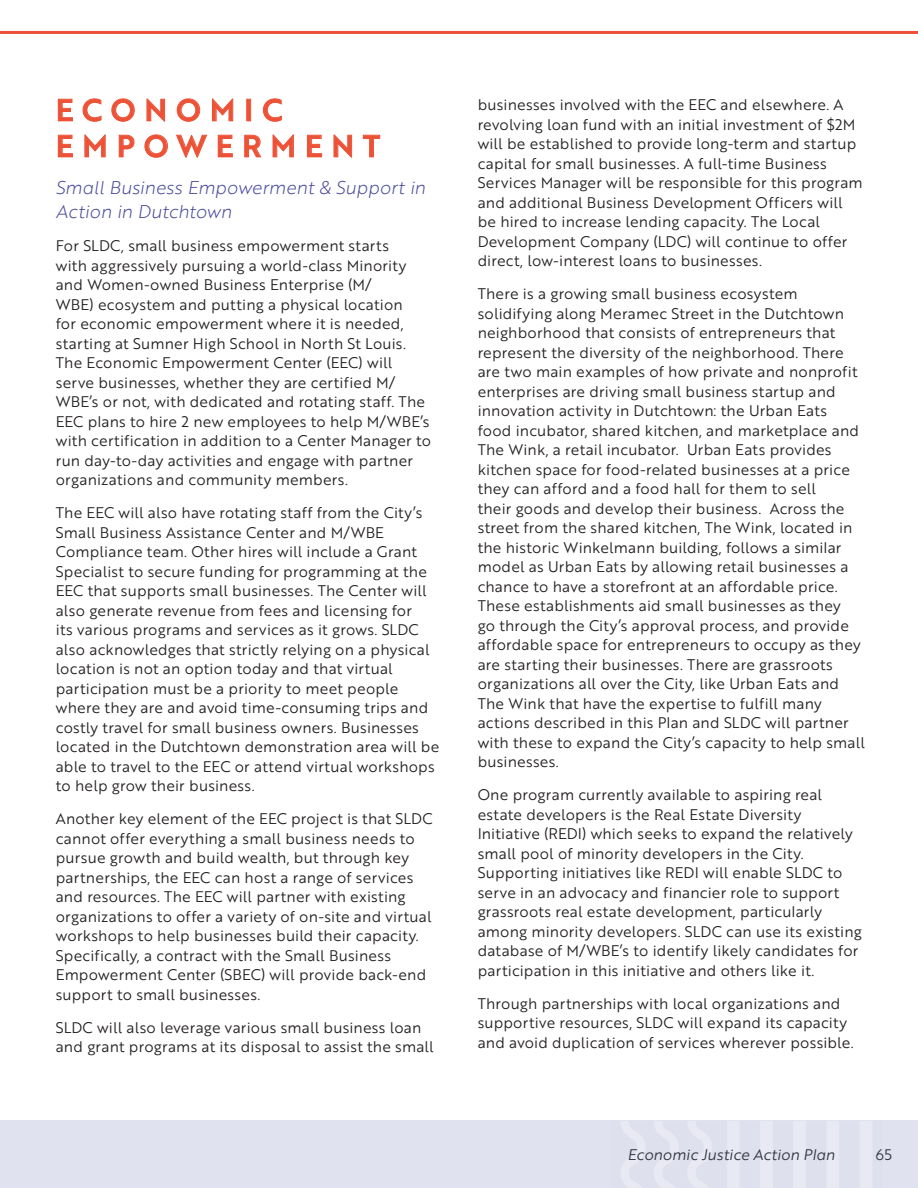
<style>
.page{position:relative;width:918px;height:1188px;background:#fff}
.page>*{position:absolute;margin:0;border:0;box-sizing:border-box;transform-origin:0 0}
.t1{font:30px/36px "Brother 1816 Medium";letter-spacing:.3em;color:#ed5136}
.t2{font:18px/24px "Brother 1816 Light Italic";color:#494a9b}
.t3{font:15px/19.5px "Brother 1816 Book";letter-spacing:.015em;color:#231f20}
.t4{font:15px "Brother 1816 Book Italic";color:#323640}
.t5{font:15px "Brother 1816 Book";color:#323640}
</style>
<div class="page">
<svg style="left:58px;top:98px;width:15px;height:24px"></svg>
<svg style="left:82px;top:98px;width:20px;height:24px"></svg>
<svg style="left:111px;top:98px;width:24px;height:24px"></svg>
<svg style="left:146px;top:98px;width:19px;height:24px"></svg>
<svg style="left:177px;top:98px;width:23px;height:24px"></svg>
<svg style="left:212px;top:98px;width:21px;height:24px"></svg>
<div style="left:246px;top:99px;width:5px;height:22px;border:1px solid #ed5136"></div>
<svg style="left:263px;top:98px;width:19px;height:24px"></svg>
<svg style="left:58px;top:134px;width:15px;height:24px"></svg>
<svg style="left:84px;top:134px;width:22px;height:24px"></svg>
<svg style="left:119px;top:134px;width:16px;height:24px"></svg>
<svg style="left:144px;top:134px;width:24px;height:24px"></svg>
<svg style="left:176px;top:134px;width:32px;height:24px"></svg>
<svg style="left:218px;top:134px;width:15px;height:24px"></svg>
<svg style="left:244px;top:134px;width:18px;height:24px"></svg>
<svg style="left:272px;top:134px;width:22px;height:24px"></svg>
<svg style="left:307px;top:134px;width:15px;height:24px"></svg>
<svg style="left:333px;top:134px;width:19px;height:24px"></svg>
<svg style="left:363px;top:134px;width:17px;height:24px"></svg>
<hr style="left:0;top:31px;width:918px;height:3px;background:#ed5136">
<div style="left:0;top:1120px;width:918px;height:68px;background:#e1e2f0"></div>
<h1 class="t1" style="left:56px;top:91px;width:326px">ECONOMIC<br>EMPOWERMENT</h1>
<p class="t2" style="left:56px;top:175px;width:371px">Small Business Empowerment &amp; Support in<br>Action in Dutchtown</p>
<p class="t3" style="left:56px;top:236px;width:377px">For SLDC, small business empowerment starts<br>with aggressively pursuing a world-class Minority and Women-owned Business Enterprise (M/<br>WBE) ecosystem and putting a physical location<br>for economic empowerment where it is needed, starting at Sumner High School in North St Louis.<br>The Economic Empowerment Center (EEC) will serve businesses, whether they are certified M/ WBE’s or not, with dedicated and rotating staff. The EEC plans to hire 2 new employees to help M/WBE’s with certification in addition to a Center Manager to run day-to-day activities and engage with partner organizations and community members.</p>
<p class="t3" style="left:56px;top:503px;width:385px">The EEC will also have rotating staff from the City’s Small Business Assistance Center and M/WBE Compliance team. Other hires will include a Grant Specialist to secure funding for programming at the EEC that supports small businesses. The Center will also generate revenue from fees and licensing for<br>its various programs and services as it grows. SLDC also acknowledges that strictly relying on a physical location is not an option today and that virtual participation must be a priority to meet people where they are and avoid time-consuming trips and costly travel for small business owners. Businesses located in the Dutchtown demonstration area will be able to travel to the EEC or attend virtual workshops to help grow their business.</p>
<p class="t3" style="left:56px;top:809px;width:378px">Another key element of the EEC project is that SLDC cannot offer everything a small business needs to pursue growth and build wealth, but through key partnerships, the EEC can host a range of services and resources. The EEC will partner with existing organizations to offer a variety of on-site and virtual workshops to help businesses build their capacity.<br>Specifically, a contract with the Small Business Empowerment Center (SBEC) will provide back-end support to small businesses.</p>
<p class="t3" style="left:56px;top:1017px;width:380px">SLDC will also leverage various small business loan and grant programs at its disposal to assist the small</p>
<p class="t3" style="left:478px;top:94px;width:387px">businesses involved with the EEC and elsewhere. A revolving loan fund with an initial investment of $2M will be established to provide long-term and startup capital for small businesses. A full-time Business Services Manager will be responsible for this program and additional Business Development Officers will be hired to increase lending capacity. The Local Development Company (LDC) will continue to offer direct, low-interest loans to businesses.</p>
<p class="t3" style="left:478px;top:283px;width:389px">There is a growing small business ecosystem solidifying along Meramec Street in the Dutchtown neighborhood that consists of entrepreneurs that represent the diversity of the neighborhood. There are two main examples of how private and nonprofit enterprises are driving small business startup and innovation activity in Dutchtown: the Urban Eats<br>food incubator, shared kitchen, and marketplace and The Wink, a retail incubator. Urban Eats provides kitchen space for food-related businesses at a price they can afford and a food hall for them to sell<br>their goods and develop their business. Across the street from the shared kitchen, The Wink, located in the historic Winkelmann building, follows a similar model as Urban Eats by allowing retail businesses a chance to have a storefront at an affordable price.<br>These establishments aid small businesses as they<br>go through the City’s approval process, and provide affordable space for entrepreneurs to occupy as they are starting their businesses. There are grassroots organizations all over the City, like Urban Eats and The Wink that have the expertise to fulfill many actions described in this Plan and SLDC will partner with these to expand the City’s capacity to help small businesses.</p>
<p class="t3" style="left:478px;top:784px;width:386px">One program currently available to aspiring real estate developers is the Real Estate Diversity Initiative (REDI) which seeks to expand the relatively small pool of minority developers in the City.<br>Supporting initiatives like REDI will enable SLDC to serve in an advocacy and financier role to support grassroots real estate development, particularly among minority developers. SLDC can use its existing database of M/WBE’s to identify likely candidates for participation in this initiative and others like it.</p>
<p class="t3" style="left:478px;top:993px;width:377px">Through partnerships with local organizations and supportive resources, SLDC will expand its capacity and avoid duplication of services wherever possible.</p>
<p class="t4" style="left:627px;top:1144px;width:209px">Economic Justice Action Plan</p>
<p class="t5" style="left:875px;top:1144px;width:18px">65</p>
</div>
